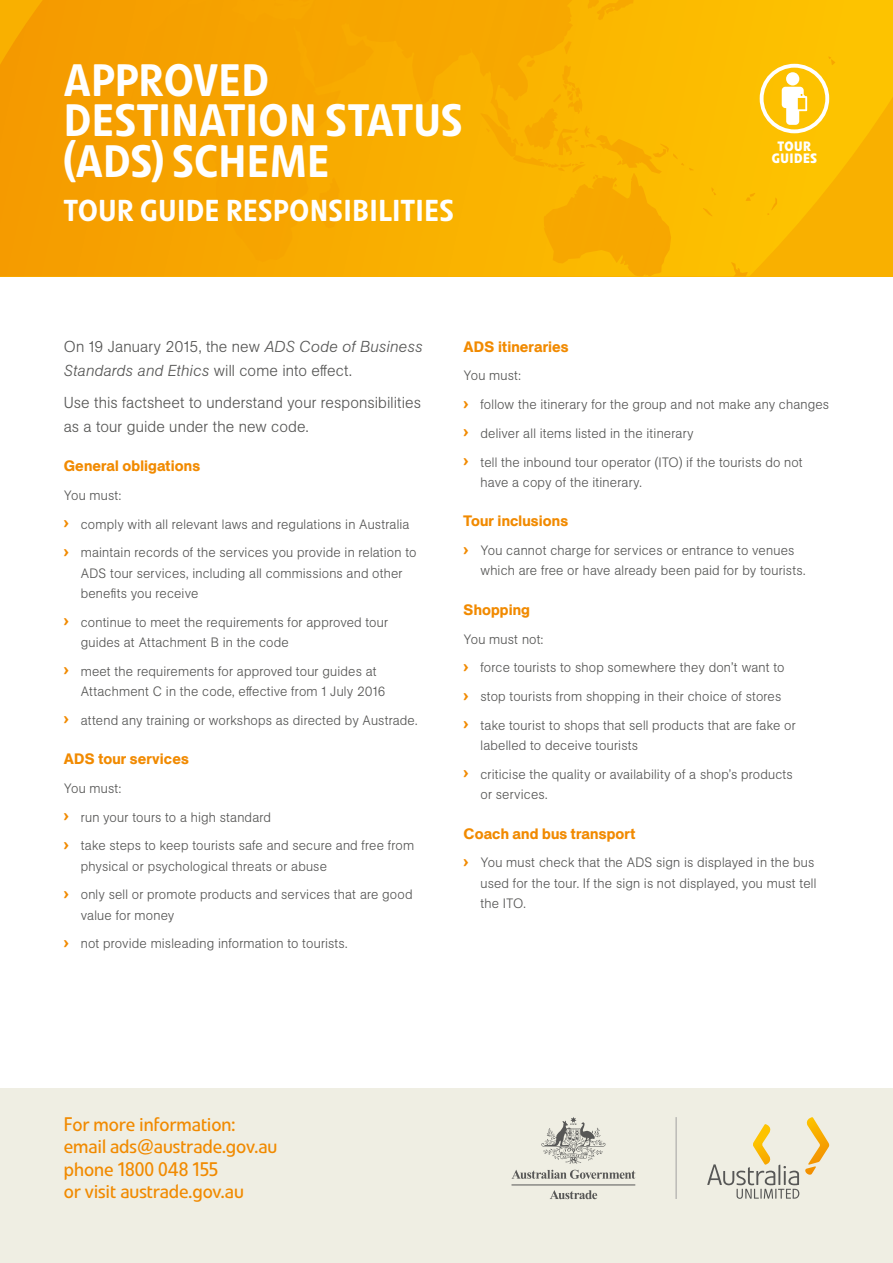
<style>
.page{position:relative;width:893px;height:1263px;background:#fff}
.page>*{position:absolute;margin:0;border:0;box-sizing:border-box;transform-origin:0 0}
.A_Head{font:500 45px/40.5px "Unlimited Pro";letter-spacing:.015em;color:#fff}
.A_Head-2{font:500 30px "Unlimited Pro";letter-spacing:.02em;color:#fff}
.Call_to_action{font:19.5px/22.5px "Unlimited Pro";color:#f18a00}
.intro{font:300 15.75px/23.7px "Unlimited Sans";letter-spacing:.005em;color:#575756}
.B_Head{font:500 15px "Unlimited Sans";letter-spacing:.01em;color:#f18a00}
.body_copy{font:300 13.5px/20.2px "Unlimited Sans";letter-spacing:.015em;color:#575756}
.body_copy-2{font:700 13.5px "Unlimited Pro";letter-spacing:.04em;color:#fff}
.s1{font-style:italic}
.s2{font-family:"Unlimited Pro";font-weight:500;font-size:18px;color:#f18a00}
</style>
<div class="page">
<div style="left:0;top:1089px;width:893px;height:174px;background:#efeee3"></div>
<div style="left:0;top:0;width:122px;height:276px;background:#f59d00"></div>
<svg style="left:122px;top:0;width:771px;height:276px;background:#f8b000"></svg>
<div style="left:760px;top:64px;width:69px;height:69px;border:4px solid #fff;border-radius:50%"></div>
<svg style="left:782px;top:72px;width:25px;height:53px"></svg>
<hr style="left:676px;top:1117px;width:1px;height:82px;background:#a1a1a1">
<svg style="left:511px;top:1170px;width:124px;height:9px"></svg>
<svg style="left:541px;top:1117px;width:64px;height:47px"></svg>
<hr style="left:511px;top:1184px;width:124px;height:1px;background:#575756">
<svg style="left:550px;top:1190px;width:47px;height:9px"></svg>
<svg style="left:707px;top:1117px;width:122px;height:82px"></svg>
<p class="A_Head" style="left:64px;top:58px;width:401px">APPROVED<br>DESTINATION STATUS (ADS) SCHEME</p>
<p class="A_Head-2" style="left:64px;top:188px;width:391px">TOUR GUIDE RESPONSIBILITIES</p>
<p class="body_copy-2" style="left:778px;top:135px;width:35px">TOUR</p>
<p class="body_copy-2" style="left:772px;top:148px;width:47px">GUIDES</p>
<p class="intro" style="left:64px;top:334px;width:360px">On 19 January 2015, the new <span class="s1">ADS Code of Business<br>Standards and Ethics</span> will come into effect.</p>
<p class="intro" style="left:64px;top:390px;width:359px">Use this factsheet to understand your responsibilities as a tour guide under the new code.</p>
<h1 class="B_Head" style="left:64px;top:455px;width:138px">General obligations</h1>
<p class="body_copy" style="left:64px;top:484px;width:59px">You must:</p>
<p class="body_copy" style="left:64px;top:513px;width:347px"><span class="s2">ћ</span> comply with all relevant laws and regulations in Australia</p>
<p class="body_copy" style="left:81px;top:542px;width:337px;text-indent:-17px"><span class="s2">ћ</span> maintain records of the services you provide in relation to<br>ADS tour services, including all commissions and other benefits you receive</p>
<p class="body_copy" style="left:81px;top:611px;width:309px;text-indent:-17px"><span class="s2">ћ</span> continue to meet the requirements for approved tour guides at Attachment B in the code</p>
<p class="body_copy" style="left:81px;top:660px;width:306px;text-indent:-17px"><span class="s2">ћ</span> meet the requirements for approved tour guides at<br>Attachment C in the code, effective from 1 July 2016</p>
<p class="body_copy" style="left:64px;top:709px;width:355px"><span class="s2">ћ</span> attend any training or workshops as directed by Austrade.</p>
<h1 class="B_Head" style="left:64px;top:748px;width:127px">ADS tour services</h1>
<p class="body_copy" style="left:64px;top:777px;width:59px">You must:</p>
<p class="body_copy" style="left:64px;top:806px;width:209px"><span class="s2">ћ</span> run your tours to a high standard</p>
<p class="body_copy" style="left:81px;top:835px;width:335px;text-indent:-17px"><span class="s2">ћ</span> take steps to keep tourists safe and secure and free from physical or psychological threats or abuse</p>
<p class="body_copy" style="left:81px;top:884px;width:333px;text-indent:-17px"><span class="s2">ћ</span> only sell or promote products and services that are good value for money</p>
<p class="body_copy" style="left:64px;top:933px;width:285px"><span class="s2">ћ</span> not provide misleading information to tourists.</p>
<h1 class="B_Head" style="left:463px;top:335px;width:107px">ADS itineraries</h1>
<p class="body_copy" style="left:463px;top:365px;width:59px">You must:</p>
<p class="body_copy" style="left:463px;top:394px;width:367px"><span class="s2">ћ</span> follow the itinerary for the group and not make any changes</p>
<p class="body_copy" style="left:463px;top:422px;width:232px"><span class="s2">ћ</span> deliver all items listed in the itinerary</p>
<p class="body_copy" style="left:480px;top:451px;width:324px;text-indent:-17px"><span class="s2">ћ</span> tell the inbound tour operator (ITO) if the tourists do not have a copy of the itinerary.</p>
<h1 class="B_Head" style="left:463px;top:510px;width:106px">Tour inclusions</h1>
<p class="body_copy" style="left:480px;top:540px;width:326px;text-indent:-17px"><span class="s2">ћ</span> You cannot charge for services or entrance to venues which are free or have already been paid for by tourists.</p>
<h1 class="B_Head" style="left:463px;top:598px;width:68px">Shopping</h1>
<p class="body_copy" style="left:463px;top:628px;width:81px">You must not:</p>
<p class="body_copy" style="left:463px;top:657px;width:323px"><span class="s2">ћ</span> force tourists to shop somewhere they don’t want to</p>
<p class="body_copy" style="left:463px;top:686px;width:319px"><span class="s2">ћ</span> stop tourists from shopping in their choice of stores</p>
<p class="body_copy" style="left:480px;top:715px;width:317px;text-indent:-17px"><span class="s2">ћ</span> take tourist to shops that sell products that are fake or labelled to deceive tourists</p>
<p class="body_copy" style="left:480px;top:764px;width:314px;text-indent:-17px"><span class="s2">ћ</span> criticise the quality or availability of a shop’s products or services.</p>
<h1 class="B_Head" style="left:463px;top:822px;width:173px">Coach and bus transport</h1>
<p class="body_copy" style="left:480px;top:852px;width:337px;text-indent:-17px"><span class="s2">ћ</span> You must check that the ADS sign is displayed in the bus used for the tour. If the sign is not displayed, you must tell the ITO.</p>
<p class="Call_to_action" style="left:64px;top:1112px;width:215px">For more information: email ads@austrade.gov.au phone 1800 048 155<br>or visit austrade.gov.au</p>
</div>
